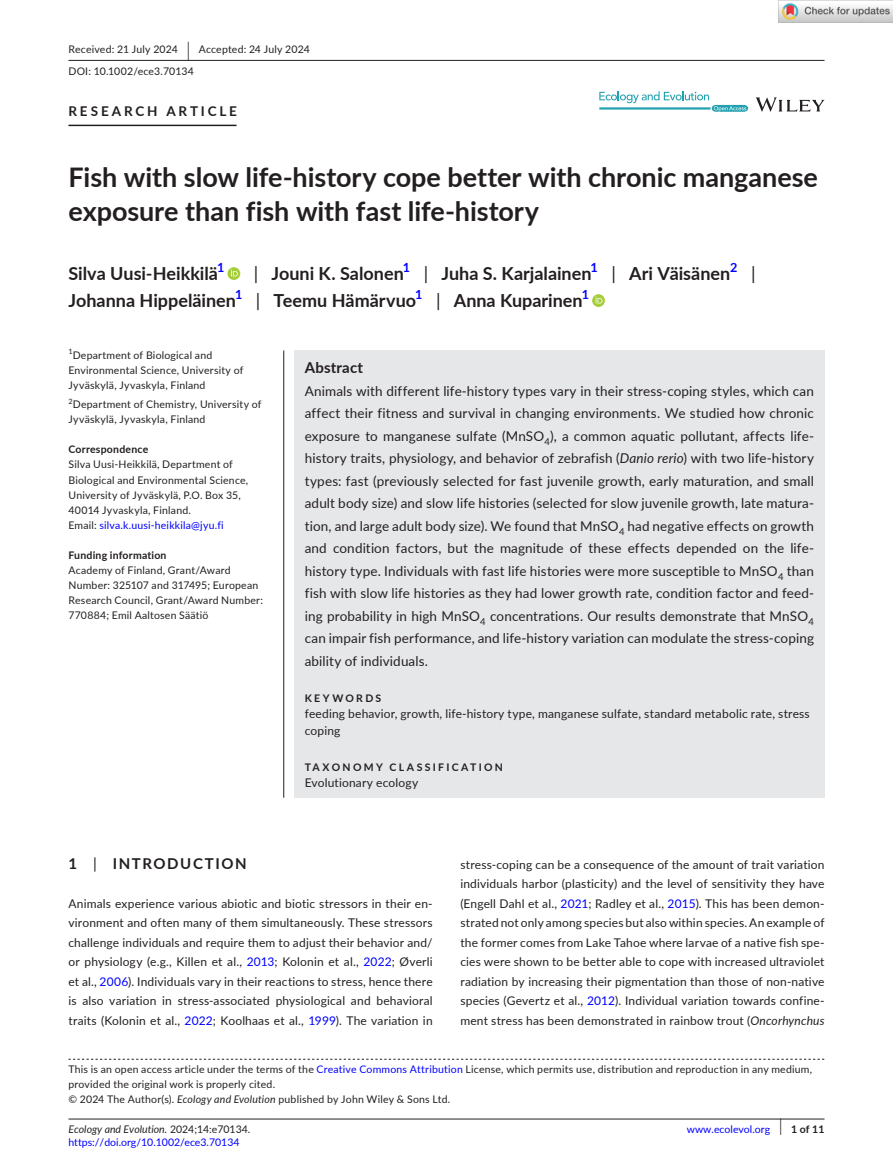
<style>
.page{position:relative;width:893px;height:1174px;background:#fff}
.page>*{position:absolute;margin:0;border:0;box-sizing:border-box;transform-origin:0 0}
.t1{font:700 27px/34.5px "Lato";letter-spacing:-.005em;color:#231f20}
.t2{font:700 18px "Lato";color:#231f20}
.t3{font:18px "Lato";color:#231f20}
.t4{font:700 15px "Lato";letter-spacing:.1em;color:#231f20}
.t5{font:700 15px "Lato";letter-spacing:.015em;color:#231f20}
.t6{font:13.5px/22.5px "Lato";letter-spacing:.01em;color:#231f20;text-align:justify}
.t7{font:700 13.5px "Lato";letter-spacing:.21em;color:#231f20}
.t8{font:700 12.6px "Lato";color:#00f}
.t9{font:12px/19.5px "Lato";letter-spacing:.015em;color:#231f20;text-align:justify}
.t10{font:10.5px/15px "Lato";letter-spacing:.02em;color:#231f20}
.t11{font:10.5px "Lato";color:#00f}
.t12{font:700 10.5px "Lato";letter-spacing:.02em;color:#231f20}
.t13{font:italic 10.5px "Lato";color:#231f20}
.t14{font:700 10.5px "Lato";letter-spacing:.22em;color:#231f20}
.t15{font:7.35px "Lato";color:#231f20}
.s1{font-size:19.65px}
.s2{font-weight:400}
.s3{color:#00f}
.s4{font-style:italic}
.s5{font-style:normal}
.s6{font-weight:400;font-size:17.4px}
</style>
<div class="page">
<hr style="left:68px;top:1118px;width:756px;height:1px;background:#231f20">
<svg style="left:756px;top:97px;width:68px;height:15px"></svg>
<svg style="left:599px;top:91px;width:149px;height:21px"></svg>
<hr style="left:68px;top:60px;width:756px;height:1px;background:#231f20">
<hr style="left:68px;top:125px;width:169px;height:1px;background:#231f20">
<svg style="left:227px;top:267px;width:13px;height:13px"></svg>
<svg style="left:231px;top:269px;width:7px;height:7px"></svg>
<svg style="left:592px;top:294px;width:13px;height:13px"></svg>
<svg style="left:596px;top:296px;width:6px;height:7px"></svg>
<svg style="left:68px;top:1058px;width:756px;height:1px"></svg>
<div style="left:294px;top:350px;width:530px;height:447px;background:#e6e7e9"></div>
<hr style="left:283px;top:350px;width:1px;height:447px;background:#231f20">
<img style="left:779px;top:0;width:114px;height:23px">
<p class="t10" style="left:68px;top:38px;width:243px;line-height:21.8px">Received: 21 July 2024 <span class="s1">|</span> Accepted: 24 July 2024<br>DOI: 10.1002/ece3.70134</p>
<p class="t7" style="left:68px;top:101px;width:170px">RESEARCH ARTICLE</p>
<h1 class="t1" style="left:68px;top:159px;width:751px">Fish with slow life-history cope better with chronic manganese exposure than fish with fast life-history</h1>
<h2 class="t2" style="left:68px;top:260px;width:151px">Silva Uusi-Heikkilä</h2>
<p class="t8" style="left:217px;top:258px;width:9px">1</p>
<h2 class="t2" style="left:254px;top:260px;width:152px"><span class="s2">|</span> Jouni K. Salonen</h2>
<p class="t8" style="left:403px;top:258px;width:9px">1</p>
<h2 class="t2" style="left:424px;top:260px;width:169px"><span class="s2">|</span> Juha S. Karjalainen</h2>
<p class="t8" style="left:591px;top:258px;width:9px">1</p>
<h2 class="t2" style="left:611px;top:260px;width:120px"><span class="s2">|</span> Ari Väisänen</h2>
<p class="t8" style="left:730px;top:258px;width:9px">2</p>
<h2 class="t3" style="left:751px;top:260px;width:6px">|</h2>
<h2 class="t2" style="left:68px;top:287px;width:169px">Johanna Hippeläinen</h2>
<p class="t8" style="left:235px;top:285px;width:9px">1</p>
<h2 class="t2" style="left:256px;top:287px;width:162px"><span class="s2">|</span> Teemu Hämärvuo</h2>
<p class="t8" style="left:415px;top:285px;width:9px">1</p>
<h2 class="t2" style="left:436px;top:287px;width:148px"><span class="s2">|</span> Anna Kuparinen</h2>
<p class="t8" style="left:582px;top:285px;width:9px">1</p>
<p class="t15" style="left:68px;top:346px;width:6px">1</p>
<p class="t10" style="left:68px;top:347px;width:176px;text-indent:4px">Department of Biological and<br>Environmental Science, University of<br>Jyväskylä, Jyvaskyla, Finland</p>
<p class="t15" style="left:68px;top:396px;width:6px">2</p>
<p class="t10" style="left:68px;top:397px;width:194px;text-indent:4px">Department of Chemistry, University of<br>Jyväskylä, Jyvaskyla, Finland</p>
<p class="t12" style="left:68px;top:442px;width:81px">Correspondence</p>
<p class="t10" style="left:68px;top:457px;width:181px">Silva Uusi-Heikkilä, Department of Biological and Environmental Science, University of Jyväskylä, P.O. Box 35, 40014 Jyvaskyla, Finland.<br>Email: <span class="s3">silva.k.uusi-heikkila@jyu.fi</span></p>
<p class="t12" style="left:68px;top:547px;width:100px">Funding information</p>
<p class="t10" style="left:68px;top:562px;width:196px">Academy of Finland, Grant/Award Number: 325107 and 317495; European Research Council, Grant/Award Number:<br>770884; Emil Aaltosen Säätiö</p>
<p class="t5" style="left:305px;top:356px;width:60px">Abstract</p>
<p class="t6" style="left:305px;top:379px;width:511px">Animals with different life-history types vary in their stress-coping styles, which can affect their fitness and survival in changing environments. We studied how chronic exposure to manganese sulfate (MnSO<sub>4</sub>), a common aquatic pollutant, affects life&shy;history traits, physiology, and behavior of zebrafish (<span class="s4">Danio rerio</span>) with two life-history types: fast (previously selected for fast juvenile growth, early maturation, and small adult body size) and slow life histories (selected for slow juvenile growth, late matura&shy;tion, and large adult body size). We found that MnSO<sub>4</sub> had negative effects on growth and condition factors, but the magnitude of these effects depended on the life&shy;history type. Individuals with fast life histories were more susceptible to MnSO<sub>4</sub> than fish with slow life histories as they had lower growth rate, condition factor and feed&shy;ing probability in high MnSO<sub>4</sub> concentrations. Our results demonstrate that MnSO<sub>4 </sub>can impair fish performance, and life-history variation can modulate the stress-coping ability of individuals.</p>
<p class="t14" style="left:305px;top:690px;width:78px">KEYWORDS</p>
<p class="t9" style="left:305px;top:705px;width:507px;line-height:16.5px">feeding behavior, growth, life-history type, manganese sulfate, standard metabolic rate, stress coping</p>
<p class="t14" style="left:305px;top:759px;width:200px">TAXONOMY CLASSIFICATION</p>
<p class="t9" style="left:305px;top:772px;width:115px">Evolutionary ecology</p>
<p class="t4" style="left:68px;top:852px;width:180px">1 <span class="s2">|</span> INTRODUCTION</p>
<p class="t9" style="left:68px;top:893px;width:366px">Animals experience various abiotic and biotic stressors in their en&shy;vironment and often many of them simultaneously. These stressors challenge individuals and require them to adjust their behavior and/ or physiology (e.g., Killen et al., <span class="s3">2013</span>; Kolonin et al., <span class="s3">2022</span>; Øverli et al., <span class="s3">2006</span>). Individuals vary in their reactions to stress, hence there is also variation in stress-associated physiological and behavioral traits (Kolonin et al., <span class="s3">2022</span>; Koolhaas et al., <span class="s3">1999</span>). The variation in</p>
<p class="t9" style="left:460px;top:854px;width:366px">stress-coping can be a consequence of the amount of trait variation individuals harbor (plasticity) and the level of sensitivity they have (Engell Dahl et al., <span class="s3">2021</span>; Radley et al., <span class="s3">2015</span>). This has been demon&shy;strated not only among species but also within species. An example of the former comes from Lake Tahoe where larvae of a native fish spe&shy;cies were shown to be better able to cope with increased ultraviolet radiation by increasing their pigmentation than those of non-native species (Gevertz et al., <span class="s3">2012</span>). Individual variation towards confine&shy;ment stress has been demonstrated in rainbow trout (<span class="s4">Oncorhynchus</span></p>
<p class="t10" style="left:68px;top:1061px;width:745px">This is an open access article under the terms of the <span class="s3">Creative Commons Attribution</span> License, which permits use, distribution and reproduction in any medium, provided the original work is properly cited.<br>© 2024 The Author(s). <span class="s4">Ecology and Evolution</span> published by John Wiley &amp; Sons Ltd.</p>
<p class="t13" style="left:68px;top:1121px;width:183px">Ecology and Evolution. <span class="s5">2024;14:e70134.</span></p>
<p class="t12" style="left:779px;top:1121px;width:46px"><span class="s6">|</span> 1 of 11</p>
<p class="t11" style="left:68px;top:1135px;width:173px">https://doi.org/10.1002/ece3.70134</p>
<p class="t11" style="left:687px;top:1121px;width:85px">www.ecolevol.org</p>
</div>
